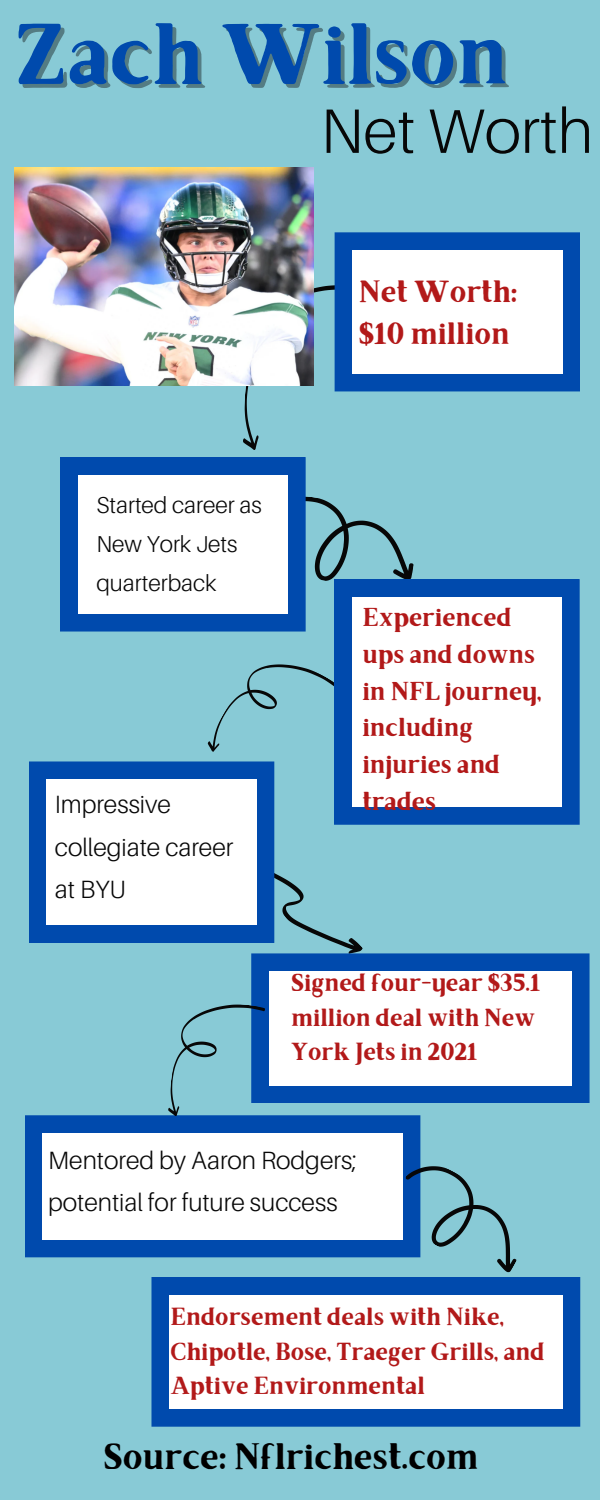
<style>
.page{position:relative;width:600px;height:1500px;background:#88cad6}
.page>*{position:absolute;margin:0;border:0;box-sizing:border-box;transform-origin:0 0}
.t1{font:700 87px "Brixton TC";color:#004aad}
.t2{font:300 62.7px "Aileron";color:#070707}
.t3{font:700 37px "Brixton TC";color:#000}
.t4{font:700 31px/42.8px "Brixton TC";color:#b21919}
.t5{font:700 26px/36.8px "Brixton TC";color:#b21919}
.t6{font:300 25px/42.8px "Aileron";color:#070707}
.t7{font:700 24.9px/34.5px "Brixton TC";color:#b21919}
.t8{font:300 23px/39px "Aileron";color:#070707}
</style>
<div class="page">
<svg style="left:306px;top:496px;width:108px;height:85px"></svg>
<svg style="left:241px;top:279px;width:132px;height:171px"></svg>
<svg style="left:274px;top:852px;width:89px;height:101px"></svg>
<svg style="left:207px;top:664px;width:127px;height:125px"></svg>
<div style="left:335px;top:232px;width:245px;height:159px;background:#004aad"></div>
<div style="left:353px;top:251px;width:209px;height:122px;background:#fff"></div>
<div style="left:60px;top:457px;width:246px;height:175px;background:#004aad"></div>
<div style="left:78px;top:475px;width:209px;height:138px;background:#fff"></div>
<div style="left:334px;top:579px;width:246px;height:246px;background:#004aad"></div>
<div style="left:352px;top:597px;width:209px;height:210px;background:#fff"></div>
<svg style="left:251px;top:953px;width:339px;height:150px;background:#0e54b1"></svg>
<div style="left:269px;top:972px;width:302px;height:113px;background:#fff"></div>
<div style="left:29px;top:761px;width:245px;height:182px;background:#004aad"></div>
<div style="left:47px;top:780px;width:209px;height:145px;background:#fff"></div>
<img style="left:15px;top:167px;width:298px;height:218px">
<div style="left:25px;top:1115px;width:395px;height:142px;background:#004aad"></div>
<div style="left:43px;top:1134px;width:359px;height:105px;background:#fff"></div>
<svg style="left:167px;top:997px;width:98px;height:128px"></svg>
<div style="left:151px;top:1277px;width:429px;height:150px;background:#004aad"></div>
<div style="left:170px;top:1295px;width:392px;height:114px;background:#fff"></div>
<svg style="left:384px;top:1153px;width:156px;height:129px"></svg>
<p class="t1" style="left:15px;top:23px;width:495px">Zach Wilson</p>
<h2 class="t2" style="left:320px;top:92px;width:274px">Net Worth</h2>
<h4 class="t4" style="left:359px;top:273px;width:160px">Net Worth: $10 million</h4>
<p class="t8" style="left:96px;top:485px;width:167px">Started career as<br>New York Jets quarterback</p>
<h5 class="t6" style="left:55px;top:782px;width:180px">Impressive collegiate career at BYU</h5>
<p class="t5" style="left:362px;top:602px;width:181px">Experienced ups and downs in NFL journey, including injuries and trades</p>
<p class="t7" style="left:291px;top:969px;width:251px">Signed four-year $35.1 million deal with New<br>York Jets in 2021</p>
<h6 class="t6" style="left:48px;top:1138px;width:310px">Mentored by Aaron Rodgers; potential for future success</h6>
<p class="t7" style="left:170px;top:1302px;width:376px">Endorsement deals with Nike,<br>Chipotle, Bose, Traeger Grills, and<br>Aptive Environmental</p>
<p class="t3" style="left:103px;top:1443px;width:377px">Source: Nflrichest.com</p>
</div>
